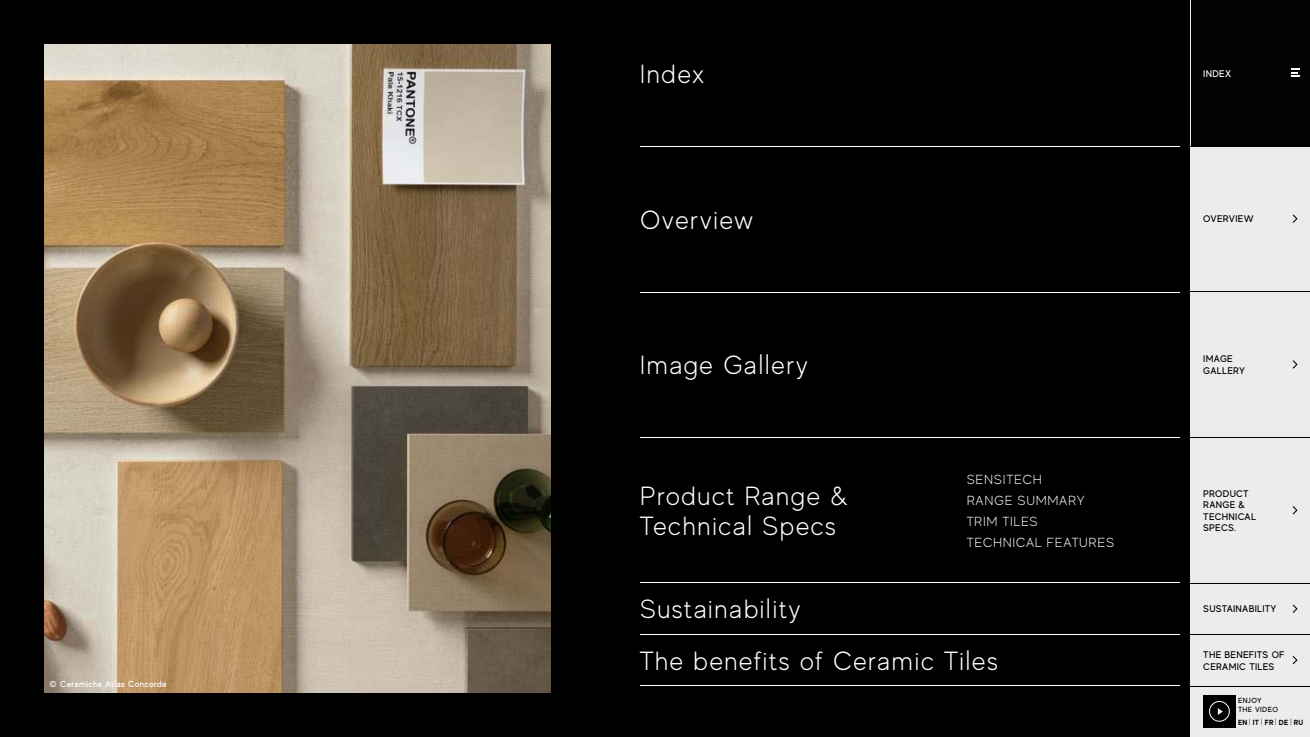
<style>
.page{position:relative;width:1310px;height:737px;background:#000}
.page>*{position:absolute;margin:0;border:0;box-sizing:border-box;transform-origin:0 0}
.t1{font:300 26.25px/30.6px "MADE Evolve Sans";letter-spacing:.04em;color:#fff}
.t2{font:300 13.12px/21px "MADE Evolve Sans";letter-spacing:.05em;color:#fff}
.t3{font:500 9.62px/11.5px "MADE Evolve Sans";letter-spacing:.03em;color:#000}
.t4{font:500 9.62px "MADE Evolve Sans";letter-spacing:.03em;color:#fff}
.t5{font:500 8.75px "MADE Evolve Sans";letter-spacing:.045em;color:#fff}
.t6{font:500 7.44px/9.1px "MADE Evolve Sans";letter-spacing:.05em;color:#000}
.t7{font:700 7.44px "MADE Evolve Sans";letter-spacing:.05em;color:#000}
.t8{font:300 7.44px "MADE Evolve Sans";color:#000}
.s1{font-weight:300}
</style>
<div class="page">
<img style="left:45px;top:45px;width:506px;height:647px">
<hr style="left:640px;top:292px;width:539px;height:1px;background:#fff">
<hr style="left:640px;top:436px;width:539px;height:1px;background:#fff">
<hr style="left:640px;top:582px;width:539px;height:1px;background:#fff">
<hr style="left:640px;top:146px;width:539px;height:1px;background:#fff">
<hr style="left:640px;top:634px;width:539px;height:1px;background:#fff">
<hr style="left:640px;top:685px;width:539px;height:1px;background:#fff">
<div style="left:1191px;top:0;width:119px;height:737px;background:#ececec"></div>
<div style="left:1191px;top:0;width:119px;height:147px;background:#010202"></div>
<svg style="left:1292px;top:214px;width:5px;height:9px"></svg>
<svg style="left:1292px;top:360px;width:5px;height:8px"></svg>
<svg style="left:1292px;top:506px;width:5px;height:8px"></svg>
<svg style="left:1292px;top:656px;width:5px;height:8px"></svg>
<hr style="left:1191px;top:437px;width:119px;height:1px;background:#000">
<hr style="left:1191px;top:291px;width:119px;height:1px;background:#000">
<hr style="left:1191px;top:583px;width:119px;height:1px;background:#000">
<hr style="left:1191px;top:685px;width:119px;height:1px;background:#000">
<hr style="left:1191px;top:634px;width:119px;height:1px;background:#000">
<svg style="left:1291px;top:69px;width:8px;height:8px"></svg>
<svg style="left:1292px;top:604px;width:5px;height:9px"></svg>
<div style="left:1203px;top:695px;width:32px;height:32px;background:#000"></div>
<div style="left:1209px;top:701px;width:20px;height:20px;border:1px solid #fff;border-radius:50%"></div>
<svg style="left:1217px;top:708px;width:6px;height:7px"></svg>
<p class="t5" style="left:50px;top:680px;width:119px">© Ceramiche Atlas Concorde</p>
<p class="t1" style="left:640px;top:60px;width:66px">Index</p>
<p class="t1" style="left:640px;top:206px;width:115px">Overview</p>
<p class="t1" style="left:640px;top:352px;width:169px">Image Gallery</p>
<p class="t1" style="left:640px;top:482px;width:210px">Product Range &amp;<br>Technical Specs</p>
<p class="t2" style="left:966px;top:469px;width:149px">SENSITECH<br>RANGE SUMMARY<br>TRIM TILES<br>TECHNICAL FEATURES</p>
<p class="t1" style="left:640px;top:595px;width:162px">Sustainability</p>
<p class="t1" style="left:640px;top:647px;width:360px">The benefits of Ceramic Tiles</p>
<p class="t4" style="left:1203px;top:69px;width:29px">INDEX</p>
<p class="t3" style="left:1203px;top:214px;width:52px">OVERVIEW</p>
<p class="t3" style="left:1203px;top:354px;width:43px">IMAGE<br>GALLERY</p>
<p class="t3" style="left:1203px;top:488px;width:54px">PRODUCT<br>RANGE &amp;<br>TECHNICAL<br>SPECS.</p>
<p class="t3" style="left:1203px;top:604px;width:75px">SUSTAINABILITY</p>
<p class="t3" style="left:1203px;top:649px;width:83px">THE BENEFITS OF<br>CERAMIC TILES</p>
<p class="t6" style="left:1238px;top:696px;width:41px">ENJOY<br>THE VIDEO</p>
<p class="t7" style="left:1238px;top:719px;width:67px">EN <span class="s1">|</span> IT FR DE <span class="s1">|</span> RU</p>
<p class="t8" style="left:1260px;top:718px;width:3px">|</p>
<p class="t8" style="left:1275px;top:718px;width:3px">|</p>
</div>
